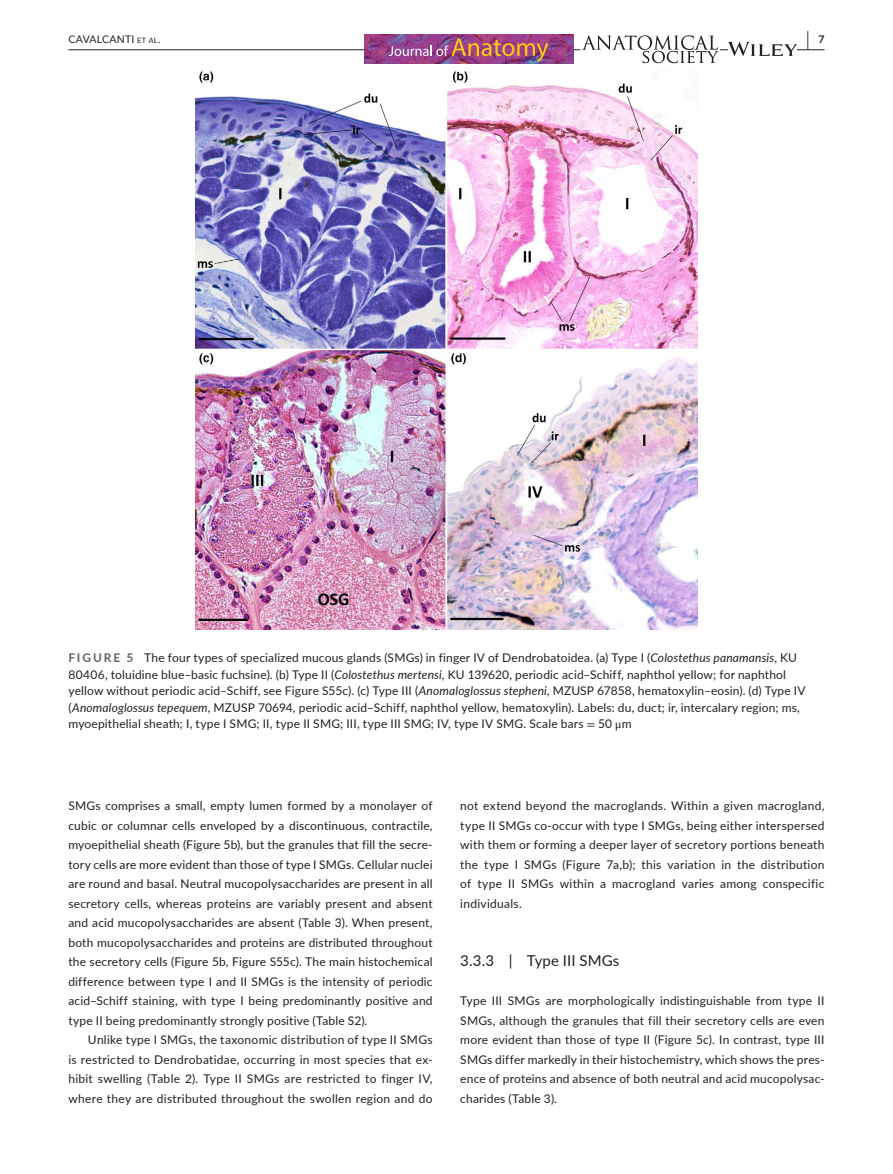
<style>
.page{position:relative;width:893px;height:1174px;background:#fff}
.page>*{position:absolute;margin:0;border:0;box-sizing:border-box;transform-origin:0 0}
.t1{font:700 19.5px "Lato";color:#231f20;scale:.43 1}
.t2{font:15px "Lato";letter-spacing:.01em;color:#231f20}
.t3{font:12px/19.5px "Lato";letter-spacing:.015em;color:#231f20;text-align:justify}
.t4{font:10.5px "Lato";letter-spacing:.02em;color:#231f20}
.s1{font-size:7.35px}
.s2{font-weight:700;color:#636366}
.s3{font-style:italic}
.s4{font-family:"STIX"}
</style>
<div class="page">
<hr style="left:68px;top:49px;width:756px;height:1px;background:#231f20">
<img style="left:364px;top:34px;width:209px;height:30px">
<img style="left:389px;top:39px;width:159px;height:22px">
<img style="left:581px;top:35px;width:139px;height:29px">
<svg style="left:728px;top:42px;width:69px;height:14px"></svg>
<img style="left:196px;top:69px;width:501px;height:560px">
<p class="t4" style="left:68px;top:31px;width:94px">CAVALCANTI <span class="s1">et al</span>.</p>
<h1 class="t1" style="left:807px;top:25px;width:43px">| <sup>7</sup></h1>
<p class="t3" style="left:68px;top:649px;width:739px;line-height:16.5px;text-align:left"><span class="s2">FIGURE 5</span> The four types of specialized mucous glands (SMGs) in finger IV of Dendrobatoidea. (a) Type I (<span class="s3">Colostethus panamansis</span>, KU 80406, toluidine blue–basic fuchsine). (b) Type II (<span class="s3">Colostethus mertensi</span>, KU 139620, periodic acid–Schiff, naphthol yellow; for naphthol yellow without periodic acid–Schiff, see Figure S55c). (c) Type III (<span class="s3">Anomaloglossus stepheni</span>, MZUSP 67858, hematoxylin–eosin). (d) Type IV (<span class="s3">Anomaloglossus tepequem</span>, MZUSP 70694, periodic acid–Schiff, naphthol yellow, hematoxylin). Labels: du, duct; ir, intercalary region; ms, myoepithelial sheath; I, type I SMG; II, type II SMG; III, type III SMG; IV, type IV SMG. Scale bars <span class="s4">=</span> 50 <span class="s4">μ</span>m</p>
<p class="t3" style="left:68px;top:795px;width:366px">SMGs comprises a small, empty lumen formed by a monolayer of cubic or columnar cells enveloped by a discontinuous, contractile, myoepithelial sheath (Figure 5b), but the granules that fill the secre&shy;tory cells are more evident than those of type I SMGs. Cellular nuclei are round and basal. Neutral mucopolysaccharides are present in all secretory cells, whereas proteins are variably present and absent and acid mucopolysaccharides are absent (Table 3). When present, both mucopolysaccharides and proteins are distributed throughout the secretory cells (Figure 5b, Figure S55c). The main histochemical difference between type I and II SMGs is the intensity of periodic acid–Schiff staining, with type I being predominantly positive and type II being predominantly strongly positive (Table S2).</p>
<p class="t3" style="left:68px;top:1029px;width:366px;text-indent:20px">Unlike type I SMGs, the taxonomic distribution of type II SMGs is restricted to Dendrobatidae, occurring in most species that ex&shy;hibit swelling (Table 2). Type II SMGs are restricted to finger IV, where they are distributed throughout the swollen region and do</p>
<p class="t3" style="left:460px;top:795px;width:366px">not extend beyond the macroglands. Within a given macrogland, type II SMGs co-occur with type I SMGs, being either interspersed with them or forming a deeper layer of secretory portions beneath the type I SMGs (Figure 7a,b); this variation in the distribution of type II SMGs within a macrogland varies among conspecific individuals.</p>
<p class="t2" style="left:460px;top:950px;width:161px">3.3.3 | Type III SMGs</p>
<p class="t3" style="left:460px;top:990px;width:366px">Type III SMGs are morphologically indistinguishable from type II SMGs, although the granules that fill their secretory cells are even more evident than those of type II (Figure 5c). In contrast, type III SMGs differ markedly in their histochemistry, which shows the pres&shy;ence of proteins and absence of both neutral and acid mucopolysac&shy;charides (Table 3).</p>
</div>
